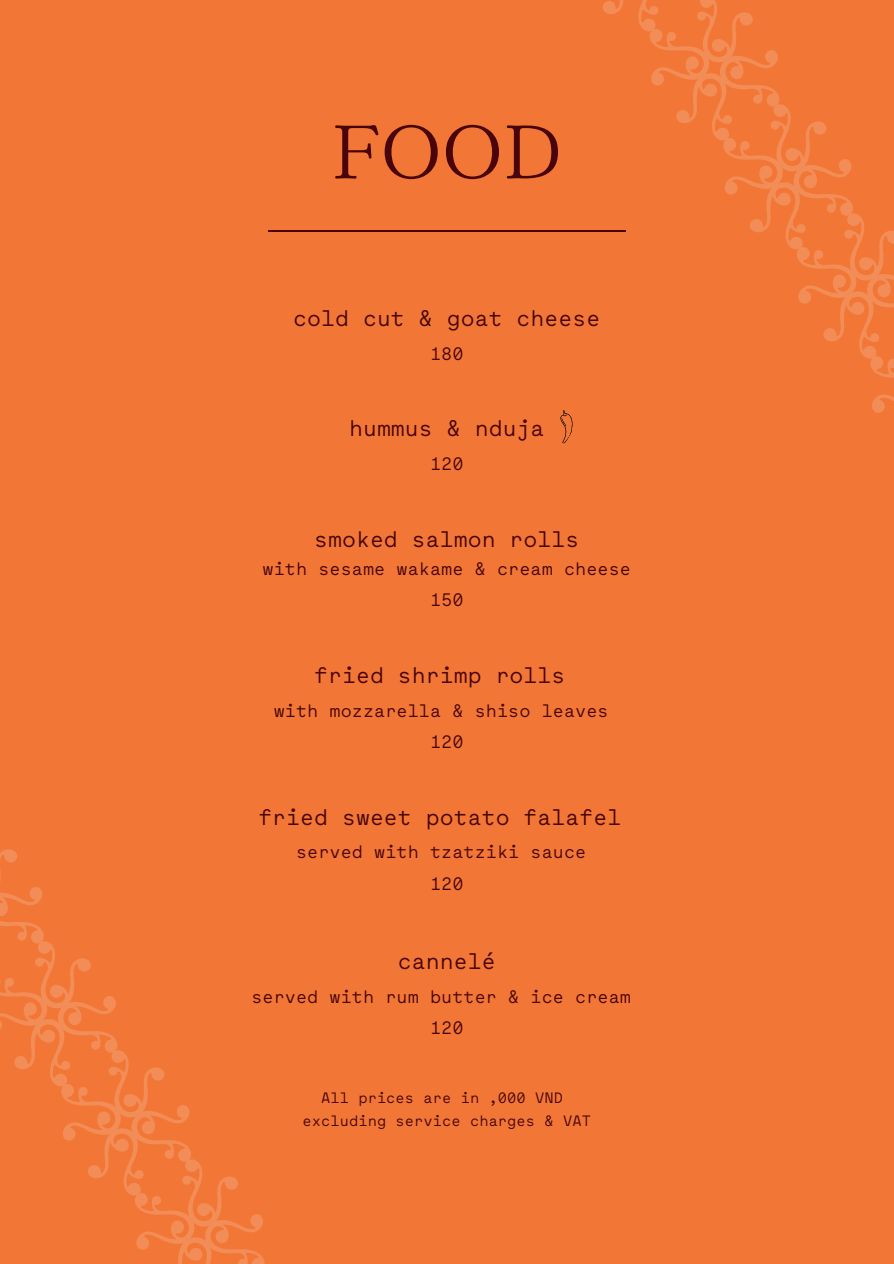
<style>
.page{position:relative;width:894px;height:1264px;background:#fff}
.page>*{position:absolute;margin:0;border:0;box-sizing:border-box;transform-origin:0 0}
.t1{font:100 75px "Softcore Trial";color:#49050b}
.t2{font:22.5px "Maax Mono Trial";color:#49050b}
.t3{font:18px/31.5px "Maax Mono Trial";color:#49050b}
.t4{font:15px/22.5px "Maax Mono Trial";color:#49050b}
</style>
<div class="page">
<div style="left:0;top:0;width:893px;height:1263px;background:#f27737"></div>
<hr style="left:268px;top:230px;width:356px;height:1px;background:#49050b">
<svg style="left:560px;top:410px;width:12px;height:33px"></svg>
<svg style="left:602px;top:0;width:291px;height:413px"></svg>
<svg style="left:0;top:849px;width:312px;height:415px"></svg>
<h1 class="t1" style="left:331px;top:104px;width:232px">FOOD</h1>
<p class="t2" style="left:293px;top:306px;width:308px">cold cut &amp; goat cheese</p>
<p class="t3" style="left:430px;top:338px;width:35px">180</p>
<p class="t2" style="left:349px;top:416px;width:197px">hummus &amp; nduja</p>
<p class="t3" style="left:430px;top:448px;width:35px">120</p>
<p class="t2" style="left:314px;top:527px;width:267px">smoked salmon rolls</p>
<p class="t3" style="left:262px;top:553px;width:370px;text-align:center">with sesame wakame &amp; cream cheese<br>150</p>
<p class="t2" style="left:314px;top:663px;width:253px">fried shrimp rolls</p>
<p class="t3" style="left:430px;top:695px;width:180px;text-indent:-156px">with mozzarella &amp; shiso leaves<br>120</p>
<p class="t2" style="left:258px;top:805px;width:364px">fried sweet potato falafel</p>
<p class="t3" style="left:430px;top:836px;width:158px;text-indent:-134px">served with tzatziki sauce<br>120</p>
<p class="t2" style="left:398px;top:949px;width:99px">cannelé</p>
<p class="t3" style="left:430px;top:981px;width:202px;text-indent:-179px">served with rum butter &amp; ice cream<br>120</p>
<p class="t4" style="left:302px;top:1086px;width:290px;text-indent:19px">All prices are in ,000 VND excluding service charges &amp; VAT</p>
</div>
